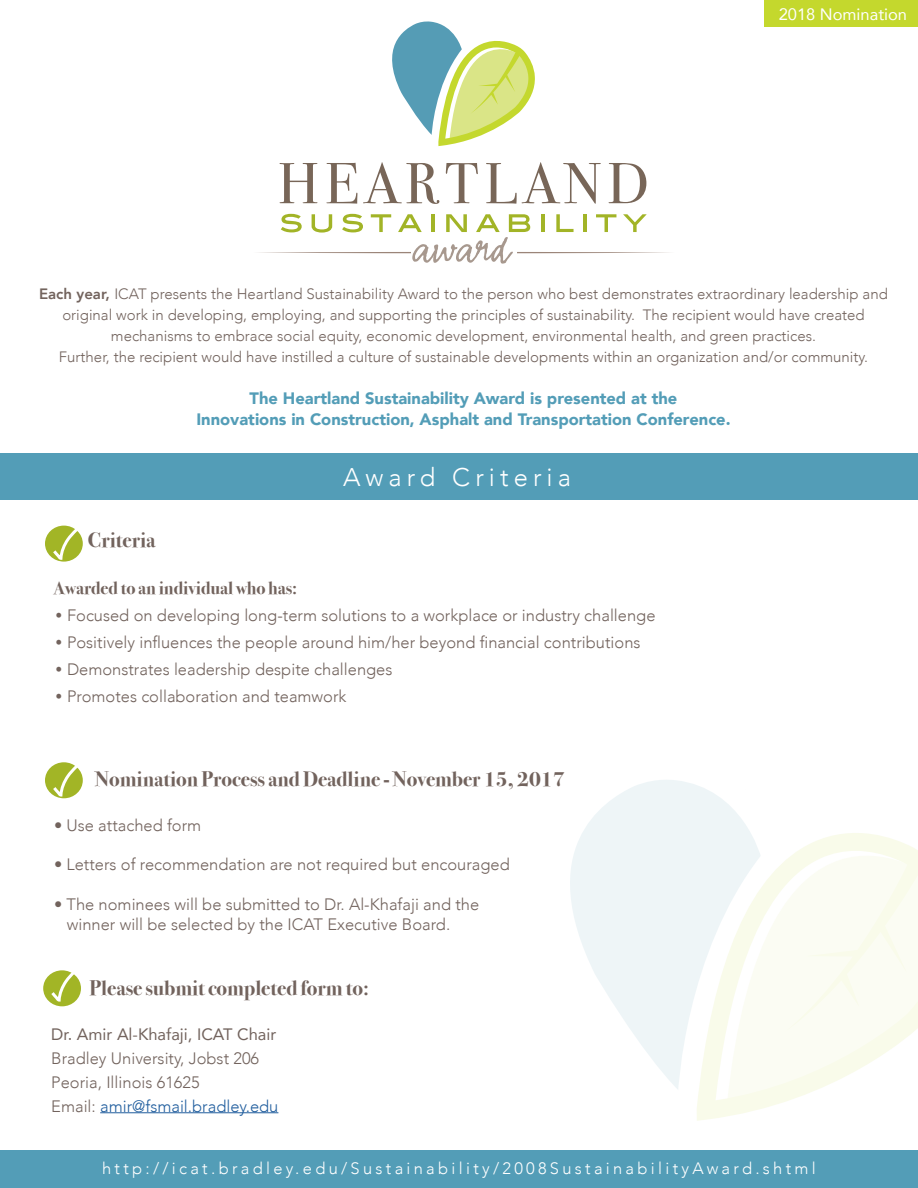
<style>
.page{position:relative;width:918px;height:1188px;background:#fff}
.page>*{position:absolute;margin:0;border:0;box-sizing:border-box;transform-origin:0 0}
.t1{font:300 25.5px "Avenir";letter-spacing:.2em;color:#fff}
.t2{font:700 21px "Bodoni Svty Two ITCTT";color:#72635d}
.t3{font:700 18px "Bodoni Svty Two ITCTT";color:#72635d}
.t4{font:300 16.5px/24px "Avenir";color:#72635d}
.t5{font:900 16.5px/21px "Avenir";color:#539db7;text-align:center}
.t6{font:300 16.5px "Avenir";letter-spacing:.2em;color:#fff}
.t7{font:16.5px "Avenir";color:#72635d}
.t8{font:16.5px "Avenir";color:#fff}
.t9{font:300 15px/21px "Avenir";color:#72635d;text-align:center}
.s1{font-weight:800}
.s2{font-family:"Bodoni Svty Two ITCTT";font-weight:700}
.s3{color:#215e9e}
</style>
<div class="page">
<svg style="left:570px;top:780px;width:174px;height:309px;fill:#eef5f7"></svg>
<svg style="left:697px;top:823px;width:221px;height:298px;fill:#fbfcf3"></svg>
<div style="left:0;top:454px;width:918px;height:46px;background:#539db7"></div>
<div style="left:0;top:1150px;width:918px;height:38px;background:#539db7"></div>
<div style="left:45px;top:526px;width:38px;height:36px;background:#a2b526;border-radius:50%"></div>
<svg style="left:50px;top:525px;width:32px;height:36px"></svg>
<div style="left:45px;top:762px;width:38px;height:36px;background:#a2b526;border-radius:50%"></div>
<svg style="left:50px;top:762px;width:32px;height:36px"></svg>
<div style="left:43px;top:970px;width:38px;height:36px;background:#a2b526;border-radius:50%"></div>
<hr style="left:100px;top:1112px;width:178px;height:1px;background:#215e9e">
<svg style="left:48px;top:970px;width:32px;height:33px"></svg>
<svg style="left:280px;top:163px;width:37px;height:40px"></svg>
<svg style="left:326px;top:163px;width:31px;height:41px"></svg>
<svg style="left:363px;top:162px;width:76px;height:42px"></svg>
<svg style="left:446px;top:163px;width:32px;height:40px"></svg>
<svg style="left:486px;top:162px;width:115px;height:42px"></svg>
<svg style="left:609px;top:163px;width:37px;height:40px"></svg>
<svg style="left:259px;top:214px;width:410px;height:50px"></svg>
<svg style="left:392px;top:21px;width:143px;height:125px"></svg>
<div style="left:765px;top:0;width:153px;height:27px;background:#c4d82d"></div>
<p class="t8" style="left:779px;top:1px;width:130px">2018 Nomination</p>
<p class="t9" style="left:39px;top:284px;width:850px"><span class="s1">Each year,</span> ICAT presents the Heartland Sustainability Award to the person who best demonstrates extraordinary leadership and original work in developing, employing, and supporting the principles of sustainability. The recipient would have created mechanisms to embrace social equity, economic development, environmental health, and green practices.<br>Further, the recipient would have instilled a culture of sustainable developments within an organization and/or community.</p>
<p class="t5" style="left:196px;top:388px;width:536px">The Heartland Sustainability Award is presented at the<br>Innovations in Construction, Asphalt and Transportation Conference.</p>
<h1 class="t1" style="left:343px;top:462px;width:229px">Award Criteria</h1>
<p class="t2" style="left:88px;top:522px;width:69px">Criteria</p>
<p class="t3" style="left:53px;top:573px;width:246px">Awarded to an individual who has:</p>
<p class="t4" style="left:53px;top:603px;width:604px"><span class="s2">•</span> Focused on developing long-term solutions to a workplace or industry challenge</p>
<p class="t4" style="left:53px;top:630px;width:589px"><span class="s2">•</span> Positively influences the people around him/her beyond financial contributions</p>
<p class="t4" style="left:53px;top:657px;width:341px"><span class="s2">•</span> Demonstrates leadership despite challenges</p>
<p class="t4" style="left:53px;top:684px;width:295px"><span class="s2">•</span> Promotes collaboration and teamwork</p>
<p class="t2" style="left:95px;top:761px;width:471px">Nomination Process and Deadline - November 15, 2017</p>
<p class="t4" style="left:54px;top:813px;width:149px">• Use attached form</p>
<p class="t4" style="left:54px;top:853px;width:457px">• Letters of recommendation are not required but encouraged</p>
<p class="t4" style="left:67px;top:894px;width:414px;line-height:19.8px;text-indent:-13px">• The nominees will be submitted to Dr. Al-Khafaji and the winner will be selected by the ICAT Executive Board.</p>
<p class="t2" style="left:89px;top:970px;width:281px">Please submit completed form to:</p>
<p class="t7" style="left:51px;top:1021px;width:226px">Dr. Amir Al-Khafaji, ICAT Chair</p>
<p class="t4" style="left:51px;top:1046px;width:229px">Bradley University, Jobst 206<br>Peoria, Illinois 61625<br>Email: <span class="s3">amir@fsmail.bradley.edu</span></p>
<p class="t6" style="left:102px;top:1158px;width:715px">http://icat.bradley.edu/Sustainability/2008SustainabilityAward.shtml</p>
</div>
